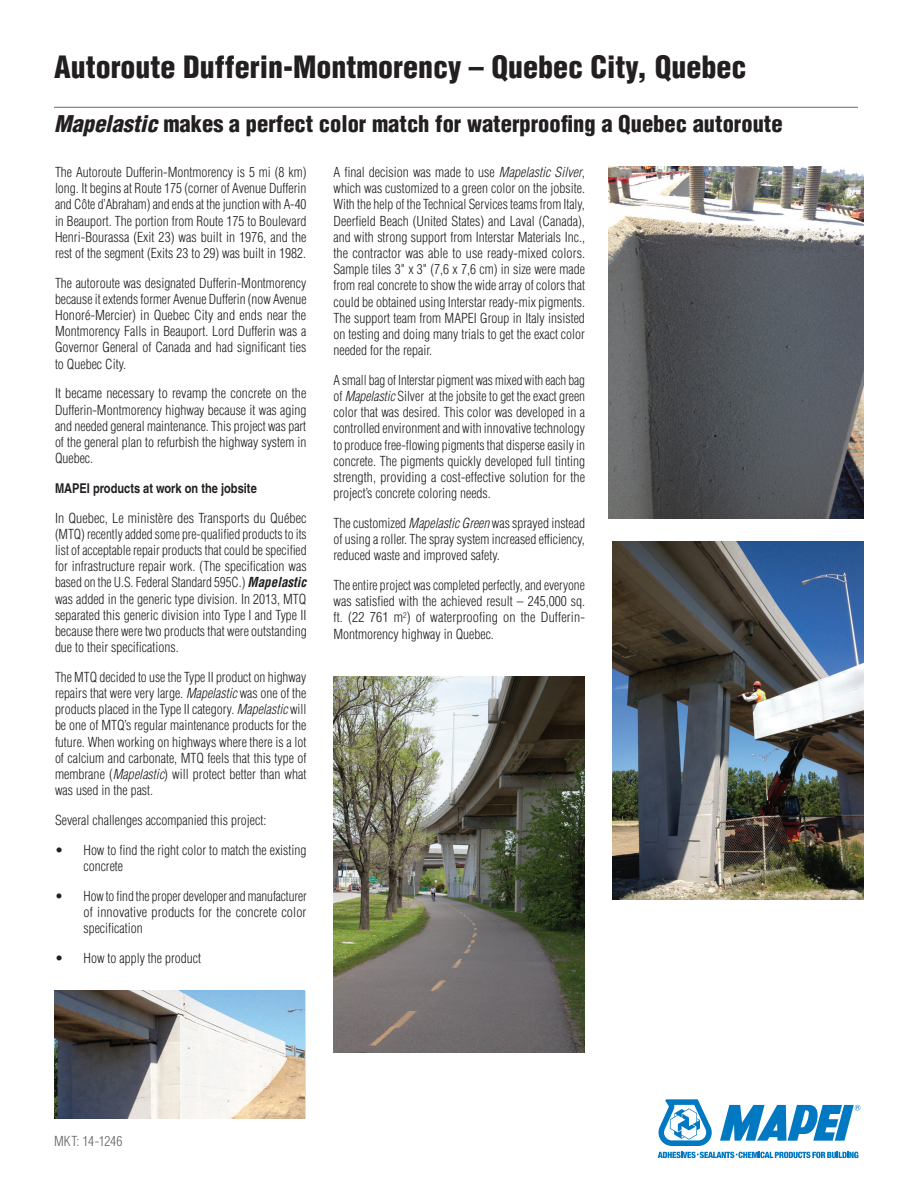
<style>
.page{position:relative;width:918px;height:1188px;background:#fff}
.page>*{position:absolute;margin:0;border:0;box-sizing:border-box;transform-origin:0 0}
.t1{font:900 condensed 30px "Helvetica LT";color:#231f20}
.t2{font:900 condensed 22.5px "Helvetica LT";color:#231f20}
.t3{font:300 condensed 13.5px/16.2px "Helvetica LT";color:#231f20;text-align:justify}
.t4{font:700 condensed 13.5px "Helvetica LT";color:#231f20}
.t5{font:300 condensed 13.5px "Helvetica LT Std";color:#636366}
.s1{font-style:italic}
.s2{font-weight:700;font-style:italic}
</style>
<div class="page">
<hr style="left:54px;top:107px;width:804px;height:1px;background:#5c666f">
<svg style="left:658px;top:1152px;width:200px;height:6px"></svg>
<svg style="left:659px;top:1099px;width:53px;height:47px"></svg>
<svg style="left:720px;top:1105px;width:140px;height:36px"></svg>
<img style="left:54px;top:991px;width:251px;height:128px">
<img style="left:609px;top:166px;width:255px;height:352px">
<img style="left:612px;top:541px;width:252px;height:359px">
<img style="left:334px;top:676px;width:251px;height:377px">
<h1 class="t1" style="left:54px;top:48px;width:694px">Autoroute Dufferin-Montmorency – Quebec City, Quebec</h1>
<h2 class="t2" style="left:54px;top:109px;width:730px"><span class="s1">Mapelastic</span> makes a perfect color match for waterproofing a Quebec autoroute</h2>
<p class="t3" style="left:55px;top:164px;width:253px">The Autoroute Dufferin-Montmorency is 5 mi (8 km) long. It begins at Route 175 (corner of Avenue Dufferin and Côte d’Abraham) and ends at the junction with A-40 in Beauport. The portion from Route 175 to Boulevard Henri-Bourassa (Exit 23) was built in 1976, and the rest of the segment (Exits 23 to 29) was built in 1982.</p>
<p class="t3" style="left:55px;top:275px;width:253px">The autoroute was designated Dufferin-Montmorency because it extends former Avenue Dufferin (now Avenue Honoré-Mercier) in Quebec City and ends near the Montmorency Falls in Beauport. Lord Dufferin was a Governor General of Canada and had significant ties to Quebec City.</p>
<p class="t3" style="left:55px;top:385px;width:253px">It became necessary to revamp the concrete on the Dufferin-Montmorency highway because it was aging and needed general maintenance. This project was part of the general plan to refurbish the highway system in Quebec.</p>
<p class="t4" style="left:55px;top:480px;width:203px">MAPEI products at work on the jobsite</p>
<p class="t3" style="left:55px;top:509px;width:253px">In Quebec, Le ministère des Transports du Québec (MTQ) recently added some pre-qualified products to its list of acceptable repair products that could be specified for infrastructure repair work. (The specification was based on the U.S. Federal Standard 595C.) <span class="s2">Mapelastic </span>was added in the generic type division. In 2013, MTQ separated this generic division into Type I and Type II because there were two products that were outstanding due to their specifications.</p>
<p class="t3" style="left:55px;top:669px;width:253px">The MTQ decided to use the Type II product on highway repairs that were very large. <span class="s1">Mapelastic</span> was one of the products placed in the Type II category. <span class="s1">Mapelastic</span> will be one of MTQ’s regular maintenance products for the future. When working on highways where there is a lot of calcium and carbonate, MTQ feels that this type of membrane (<span class="s1">Mapelastic</span>) will protect better than what was used in the past.</p>
<p class="t3" style="left:55px;top:812px;width:213px">Several challenges accompanied this project:</p>
<p class="t3" style="left:83px;top:842px;width:225px;text-indent:-28px">• How to find the right color to match the existing concrete</p>
<p class="t3" style="left:84px;top:887px;width:225px;text-indent:-28px">• How to find the proper developer and manufacturer of innovative products for the concrete color specification</p>
<p class="t3" style="left:55px;top:950px;width:148px">• How to apply the product</p>
<p class="t3" style="left:333px;top:164px;width:253px">A final decision was made to use <span class="s1">Mapelastic Silver</span>, which was customized to a green color on the jobsite.<br>With the help of the Technical Services teams from Italy, Deerfield Beach (United States) and Laval (Canada), and with strong support from Interstar Materials Inc., the contractor was able to use ready-mixed colors.<br>Sample tiles 3" x 3" (7,6 x 7,6 cm) in size were made from real concrete to show the wide array of colors that could be obtained using Interstar ready-mix pigments.<br>The support team from MAPEI Group in Italy insisted on testing and doing many trials to get the exact color needed for the repair.</p>
<p class="t3" style="left:333px;top:372px;width:253px">A small bag of Interstar pigment was mixed with each bag of <span class="s1">Mapelastic</span> Silver at the jobsite to get the exact green color that was desired. This color was developed in a controlled environment and with innovative technology to produce free-flowing pigments that disperse easily in concrete. The pigments quickly developed full tinting strength, providing a cost-effective solution for the project’s concrete coloring needs.</p>
<p class="t3" style="left:333px;top:515px;width:253px">The customized <span class="s1">Mapelastic Green</span> was sprayed instead of using a roller. The spray system increased efficiency, reduced waste and improved safety.</p>
<p class="t3" style="left:333px;top:577px;width:253px">The entire project was completed perfectly, and everyone was satisfied with the achieved result – 245,000 sq. ft. (22 761 m<sup>2</sup>) of waterproofing on the Dufferin-Montmorency highway in Quebec.</p>
<p class="t5" style="left:54px;top:1133px;width:70px">MKT: 14-1246</p>
</div>
